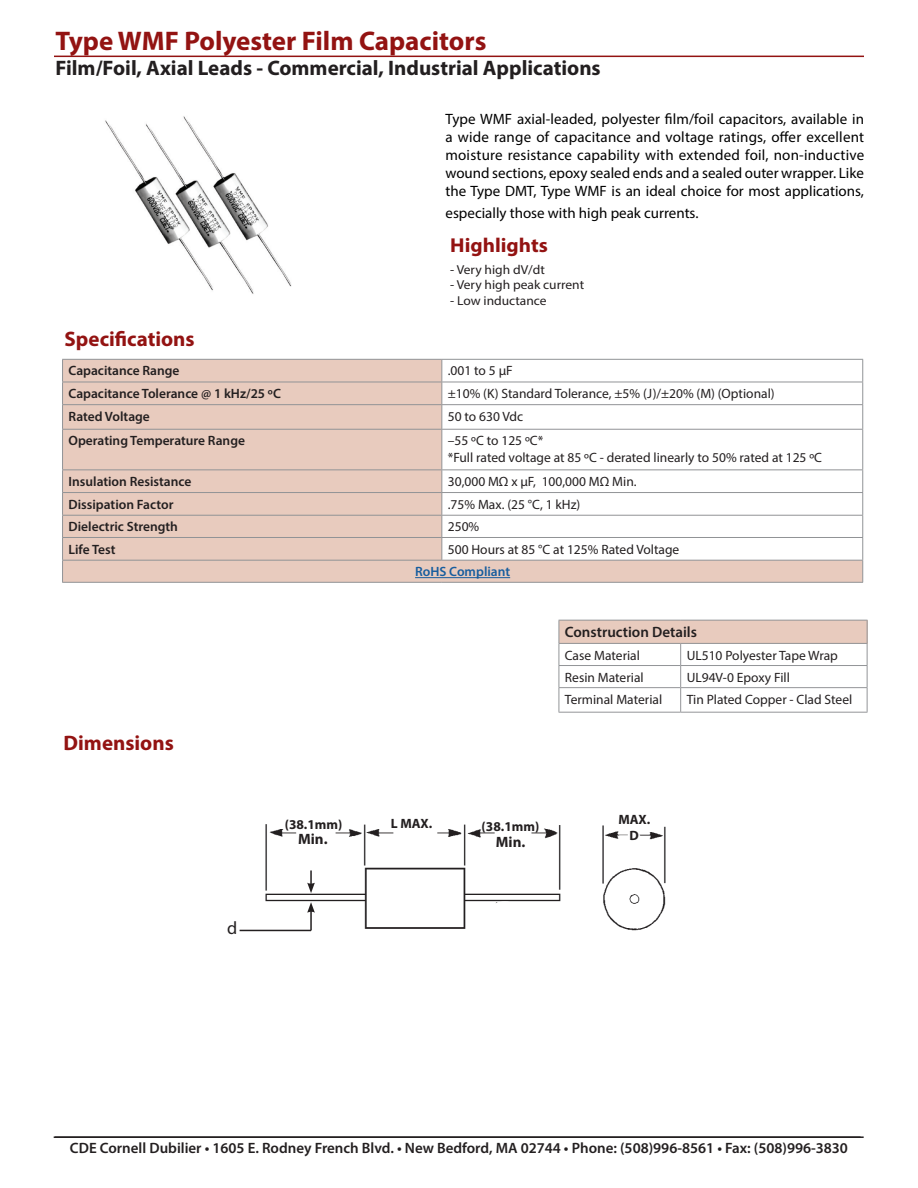
<style>
.page{position:relative;width:918px;height:1188px;background:#fff}
.page>*{position:absolute;margin:0;border:0;box-sizing:border-box;transform-origin:0 0}
.t1{font:700 27px "Myriad Pro";color:#931312}
.t2{font:700 21px "Myriad Pro";color:#231f20}
.t3{font:700 21px "Myriad Pro";color:#931312}
.t4{font:700 20.1px "Myriad Pro";color:#931312;scale:1.04 1}
.t5{font:18px "Myriad Pro";color:#231f20}
.t6{font:15px/18px "Myriad Pro";color:#000;text-align:justify}
.t7{font:600 15px "Myriad Pro";color:#231f20}
.t8{font:700 15px "Myriad Pro";letter-spacing:.005em;color:#231f20}
.t9{font:13.5px "Myriad Pro";color:#231f20}
.t10{font:600 13.5px "Myriad Pro";color:#231f20}
.t11{font:700 13.5px "Myriad Pro";color:#231f20}
.t12{font:600 13.5px "Myriad Pro";color:#175d9e}
.t13{font:12.9px "Myriad Pro";color:#231f20;scale:1.04 1}
</style>
<div class="page">
<hr style="left:54px;top:56px;width:810px;height:1px;background:#931312">
<img style="left:105px;top:116px;width:187px;height:178px">
<img style="left:240px;top:824px;width:426px;height:108px">
<svg style="left:63px;top:360px;width:799px;height:222px;fill:#e8cbbe"></svg>
<hr style="left:62px;top:359px;width:380px;height:1px;background:#919396">
<hr style="left:442px;top:359px;width:421px;height:1px;background:#919396">
<hr style="left:62px;top:382px;width:380px;height:1px;background:#919396">
<hr style="left:442px;top:382px;width:421px;height:1px;background:#919396">
<hr style="left:62px;top:404px;width:380px;height:1px;background:#919396">
<svg style="left:62px;top:360px;width:1px;height:69px"></svg>
<hr style="left:442px;top:404px;width:421px;height:1px;background:#919396">
<svg style="left:441px;top:360px;width:1px;height:69px"></svg>
<svg style="left:862px;top:360px;width:1px;height:69px"></svg>
<hr style="left:62px;top:429px;width:380px;height:1px;background:#919396">
<hr style="left:62px;top:430px;width:1px;height:39px;background:#919396">
<hr style="left:442px;top:429px;width:421px;height:1px;background:#919396">
<hr style="left:441px;top:430px;width:1px;height:39px;background:#919396">
<hr style="left:862px;top:430px;width:1px;height:39px;background:#919396">
<hr style="left:62px;top:469px;width:380px;height:1px;background:#919396">
<hr style="left:442px;top:469px;width:421px;height:1px;background:#919396">
<hr style="left:62px;top:492px;width:380px;height:1px;background:#919396">
<hr style="left:442px;top:492px;width:421px;height:1px;background:#919396">
<hr style="left:62px;top:515px;width:380px;height:1px;background:#919396">
<hr style="left:442px;top:515px;width:421px;height:1px;background:#919396">
<hr style="left:62px;top:537px;width:380px;height:1px;background:#919396">
<hr style="left:442px;top:537px;width:421px;height:1px;background:#919396">
<svg style="left:441px;top:470px;width:1px;height:90px"></svg>
<hr style="left:62px;top:560px;width:380px;height:1px;background:#919396">
<svg style="left:62px;top:470px;width:1px;height:112px"></svg>
<hr style="left:442px;top:560px;width:421px;height:1px;background:#919396">
<svg style="left:862px;top:470px;width:1px;height:112px"></svg>
<hr style="left:62px;top:582px;width:380px;height:1px;background:#919396">
<hr style="left:442px;top:582px;width:421px;height:1px;background:#919396">
<hr style="left:415px;top:577px;width:95px;height:1px;background:#175d9e">
<div style="left:559px;top:620px;width:308px;height:23px;background:#e8cbbe"></div>
<hr style="left:559px;top:665px;width:122px;height:1px;background:#939598">
<hr style="left:681px;top:665px;width:186px;height:1px;background:#939598">
<hr style="left:559px;top:687px;width:122px;height:1px;background:#939598">
<hr style="left:681px;top:687px;width:186px;height:1px;background:#939598">
<svg style="left:680px;top:644px;width:1px;height:68px"></svg>
<hr style="left:559px;top:712px;width:122px;height:1px;background:#939598">
<hr style="left:681px;top:712px;width:186px;height:1px;background:#939598">
<hr style="left:559px;top:620px;width:122px;height:1px;background:#939598">
<svg style="left:559px;top:621px;width:1px;height:91px"></svg>
<hr style="left:681px;top:620px;width:186px;height:1px;background:#939598">
<svg style="left:867px;top:621px;width:1px;height:91px"></svg>
<hr style="left:559px;top:643px;width:122px;height:1px;background:#939598">
<hr style="left:681px;top:643px;width:186px;height:1px;background:#939598">
<hr style="left:54px;top:1136px;width:810px;height:2px;background:#231f20">
<svg style="left:526px;top:930px;width:54px;height:2px"></svg>
<div style="left:482px;top:902px;width:45px;height:42px;background:#fff;border-radius:50%"></div>
<div style="left:482px;top:901px;width:46px;height:44px;border:2px solid #fff;border-radius:50%"></div>
<svg style="left:307px;top:870px;width:8px;height:23px"></svg>
<hr style="left:310px;top:910px;width:2px;height:20px;background:#231f20">
<svg style="left:307px;top:902px;width:8px;height:11px"></svg>
<hr style="left:240px;top:930px;width:71px;height:1px;background:#231f20">
<p class="t1" style="left:55px;top:23px;width:432px">Type WMF Polyester Film Capacitors</p>
<p class="t2" style="left:55px;top:54px;width:547px">Film/Foil, Axial Leads - Commercial, Industrial Applications</p>
<p class="t6" style="left:446px;top:110px;width:420px">Type WMF axial-leaded, polyester film/foil capacitors, available in a wide range of capacitance and voltage ratings, offer excellent moisture resistance capability with extended foil, non-inductive wound sections, epoxy sealed ends and a sealed outer wrapper. Like the Type DMT, Type WMF is an ideal choice for most applications,</p>
<p class="t6" style="left:446px;top:203px;width:255px">especially those with high peak currents.</p>
<p class="t3" style="left:65px;top:325px;width:132px">Specifications</p>
<p class="t4" style="left:450px;top:232px;width:95px">Highlights</p>
<p class="t13" style="left:450px;top:261px;width:93px">- Very high dV/dt</p>
<p class="t13" style="left:450px;top:277px;width:130px">- Very high peak current</p>
<p class="t13" style="left:450px;top:293px;width:94px">- Low inductance</p>
<p class="t10" style="left:69px;top:362px;width:113px">Capacitance Range</p>
<p class="t9" style="left:448px;top:363px;width:66px">.001 to 5 µF</p>
<p class="t10" style="left:69px;top:385px;width:214px">Capacitance Tolerance @ 1 kHz/25 ºC</p>
<p class="t9" style="left:448px;top:385px;width:328px">±10% (K) Standard Tolerance, ±5% (J)/±20% (M) (Optional)</p>
<p class="t10" style="left:69px;top:408px;width:83px">Rated Voltage</p>
<p class="t9" style="left:448px;top:408px;width:77px">50 to 630 Vdc</p>
<p class="t10" style="left:69px;top:432px;width:178px">Operating Temperature Range</p>
<p class="t9" style="left:448px;top:433px;width:97px">–55 ºC to 125 ºC*</p>
<p class="t9" style="left:448px;top:449px;width:376px">*Full rated voltage at 85 ºC - derated linearly to 50% rated at 125 ºC</p>
<p class="t10" style="left:69px;top:473px;width:124px">Insulation Resistance</p>
<p class="t9" style="left:448px;top:473px;width:190px">30,000 MΩ x µF, 100,000 MΩ Min.</p>
<p class="t10" style="left:69px;top:496px;width:106px">Dissipation Factor</p>
<p class="t9" style="left:448px;top:496px;width:134px">.75% Max. (25 °C, 1 kHz)</p>
<p class="t10" style="left:69px;top:518px;width:111px">Dielectric Strength</p>
<p class="t9" style="left:448px;top:518px;width:33px">250%</p>
<p class="t10" style="left:69px;top:540px;width:48px">Life Test</p>
<p class="t9" style="left:448px;top:541px;width:233px">500 Hours at 85 °C at 125% Rated Voltage</p>
<p class="t12" style="left:415px;top:563px;width:97px">RoHS Compliant</p>
<p class="t3" style="left:64px;top:729px;width:112px">Dimensions</p>
<p class="t5" style="left:227px;top:917px;width:12px">d</p>
<p class="t7" style="left:565px;top:623px;width:134px">Construction Details</p>
<p class="t9" style="left:565px;top:647px;width:77px">Case Material</p>
<p class="t9" style="left:687px;top:647px;width:153px">UL510 Polyester Tape Wrap</p>
<p class="t9" style="left:565px;top:669px;width:80px">Resin Material</p>
<p class="t9" style="left:687px;top:669px;width:105px">UL94V-0 Epoxy Fill</p>
<p class="t9" style="left:565px;top:691px;width:99px">Terminal Material</p>
<p class="t9" style="left:687px;top:691px;width:167px">Tin Plated Copper - Clad Steel</p>
<p class="t11" style="left:285px;top:816px;width:59px">(38.1mm)</p>
<p class="t11" style="left:391px;top:815px;width:43px">L MAX.</p>
<p class="t11" style="left:482px;top:818px;width:59px">(38.1mm)</p>
<p class="t8" style="left:298px;top:829px;width:31px">Min.</p>
<p class="t8" style="left:496px;top:832px;width:31px">Min.</p>
<p class="t11" style="left:619px;top:811px;width:33px">MAX.</p>
<p class="t11" style="left:630px;top:826px;width:11px">D</p>
<p class="t7" style="left:70px;top:1138px;width:780px">CDE Cornell Dubilier • 1605 E. Rodney French Blvd. • New Bedford, MA 02744 • Phone: (508)996-8561 • Fax: (508)996-3830</p>
</div>
